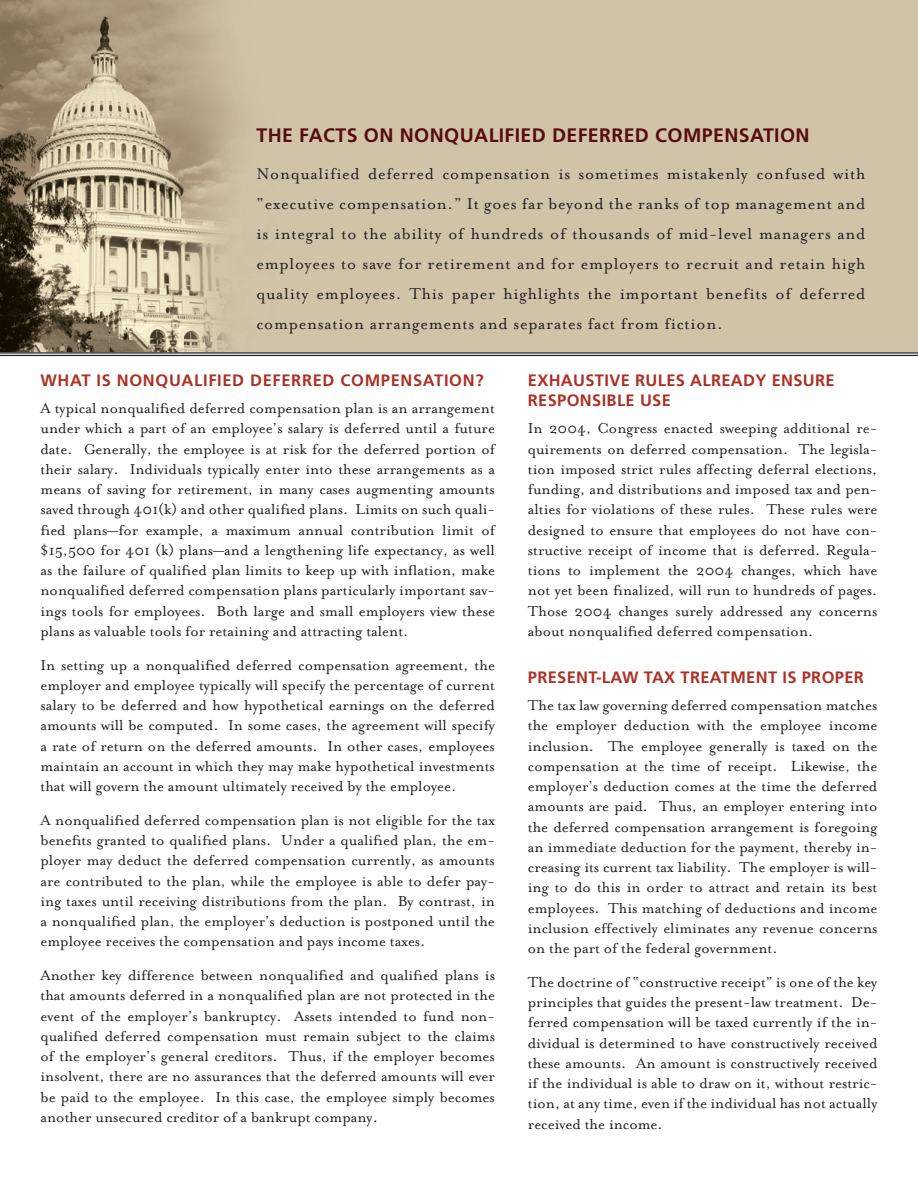
<style>
.page{position:relative;width:918px;height:1188px;background:#fff}
.page>*{position:absolute;margin:0;border:0;box-sizing:border-box;transform-origin:0 0}
.t1{font:700 19.5px "Frutiger";letter-spacing:.02em;color:#580c0e}
.t2{font:18px/30px "Mrs Eaves Roman";letter-spacing:.04em;color:#231f20;text-align:justify}
.t3{font:16.5px/20.2px "Mrs Eaves Roman";color:#231f20;text-align:justify}
.t4{font:700 16.5px/20.2px "Frutiger";letter-spacing:.02em;color:#ad3125}
.t5{font:700 16.5px "Frutiger";letter-spacing:.04em;color:#ad3125}
</style>
<div class="page">
<img style="left:0;top:0;width:918px;height:352px">
<hr style="left:0;top:352px;width:918px;height:4px;background:#d9d8d8">
<hr style="left:0;top:352px;width:918px;height:2px;background:#231f20">
<hr style="left:0;top:355px;width:918px;height:1px;background:#231f20">
<p class="t1" style="left:256px;top:124px;width:555px">THE FACTS ON NONQUALIFIED DEFERRED COMPENSATION</p>
<p class="t2" style="left:256px;top:158px;width:611px">Nonqualified deferred compensation is sometimes mistakenly confused with “executive compensation.” It goes far beyond the ranks of top management and is integral to the ability of hundreds of thousands of mid-level managers and employees to save for retirement and for employers to recruit and retain high quality employees. This paper highlights the important benefits of deferred compensation arrangements and separates fact from fiction.</p>
<p class="t5" style="left:40px;top:371px;width:445px">WHAT IS NONQUALIFIED DEFERRED COMPENSATION?</p>
<p class="t3" style="left:40px;top:398px;width:456px">A typical nonqualified deferred compensation plan is an arrangement under which a part of an employee’s salary is deferred until a future date. Generally, the employee is at risk for the deferred portion of their salary. Individuals typically enter into these arrangements as a means of saving for retirement, in many cases augmenting amounts saved through 401(k) and other qualified plans. Limits on such quali&shy;fied plans—for example, a maximum annual contribution limit of $15,500 for 401 (k) plans—and a lengthening life expectancy, as well as the failure of qualified plan limits to keep up with inflation, make nonqualified deferred compensation plans particularly important sav&shy;ings tools for employees. Both large and small employers view these plans as valuable tools for retaining and attracting talent.</p>
<p class="t3" style="left:40px;top:655px;width:456px">In setting up a nonqualified deferred compensation agreement, the employer and employee typically will specify the percentage of current salary to be deferred and how hypothetical earnings on the deferred amounts will be computed. In some cases, the agreement will specify a rate of return on the deferred amounts. In other cases, employees maintain an account in which they may make hypothetical investments that will govern the amount ultimately received by the employee.</p>
<p class="t3" style="left:40px;top:810px;width:456px">A nonqualified deferred compensation plan is not eligible for the tax benefits granted to qualified plans. Under a qualified plan, the em&shy;ployer may deduct the deferred compensation currently, as amounts are contributed to the plan, while the employee is able to defer pay&shy;ing taxes until receiving distributions from the plan. By contrast, in a nonqualified plan, the employer’s deduction is postponed until the employee receives the compensation and pays income taxes.</p>
<p class="t3" style="left:40px;top:965px;width:456px">Another key difference between nonqualified and qualified plans is that amounts deferred in a nonqualified plan are not protected in the event of the employer’s bankruptcy. Assets intended to fund non&shy;qualified deferred compensation must remain subject to the claims of the employer’s general creditors. Thus, if the employer becomes insolvent, there are no assurances that the deferred amounts will ever be paid to the employee. In this case, the employee simply becomes another unsecured creditor of a bankrupt company.</p>
<p class="t4" style="left:528px;top:370px;width:308px">EXHAUSTIVE RULES ALREADY ENSURE<br>RESPONSIBLE USE</p>
<p class="t3" style="left:528px;top:418px;width:351px">In 2004, Congress enacted sweeping additional re&shy;quirements on deferred compensation. The legisla&shy;tion imposed strict rules affecting deferral elections, funding, and distributions and imposed tax and pen&shy;alties for violations of these rules. These rules were designed to ensure that employees do not have con&shy;structive receipt of income that is deferred. Regula&shy;tions to implement the 2004 changes, which have not yet been finalized, will run to hundreds of pages.<br>Those 2004 changes surely addressed any concerns about nonqualified deferred compensation.</p>
<p class="t4" style="left:528px;top:667px;width:338px">PRESENT-LAW TAX TREATMENT IS PROPER</p>
<p class="t3" style="left:528px;top:695px;width:351px">The tax law governing deferred compensation matches the employer deduction with the employee income inclusion. The employee generally is taxed on the compensation at the time of receipt. Likewise, the employer’s deduction comes at the time the deferred amounts are paid. Thus, an employer entering into the deferred compensation arrangement is foregoing an immediate deduction for the payment, thereby in&shy;creasing its current tax liability. The employer is will&shy;ing to do this in order to attract and retain its best employees. This matching of deductions and income inclusion effectively eliminates any revenue concerns on the part of the federal government.</p>
<p class="t3" style="left:528px;top:972px;width:351px">The doctrine of “constructive receipt” is one of the key principles that guides the present-law treatment. De&shy;ferred compensation will be taxed currently if the in&shy;dividual is determined to have constructively received these amounts. An amount is constructively received if the individual is able to draw on it, without restric&shy;tion, at any time, even if the individual has not actually received the income.</p>
</div>
